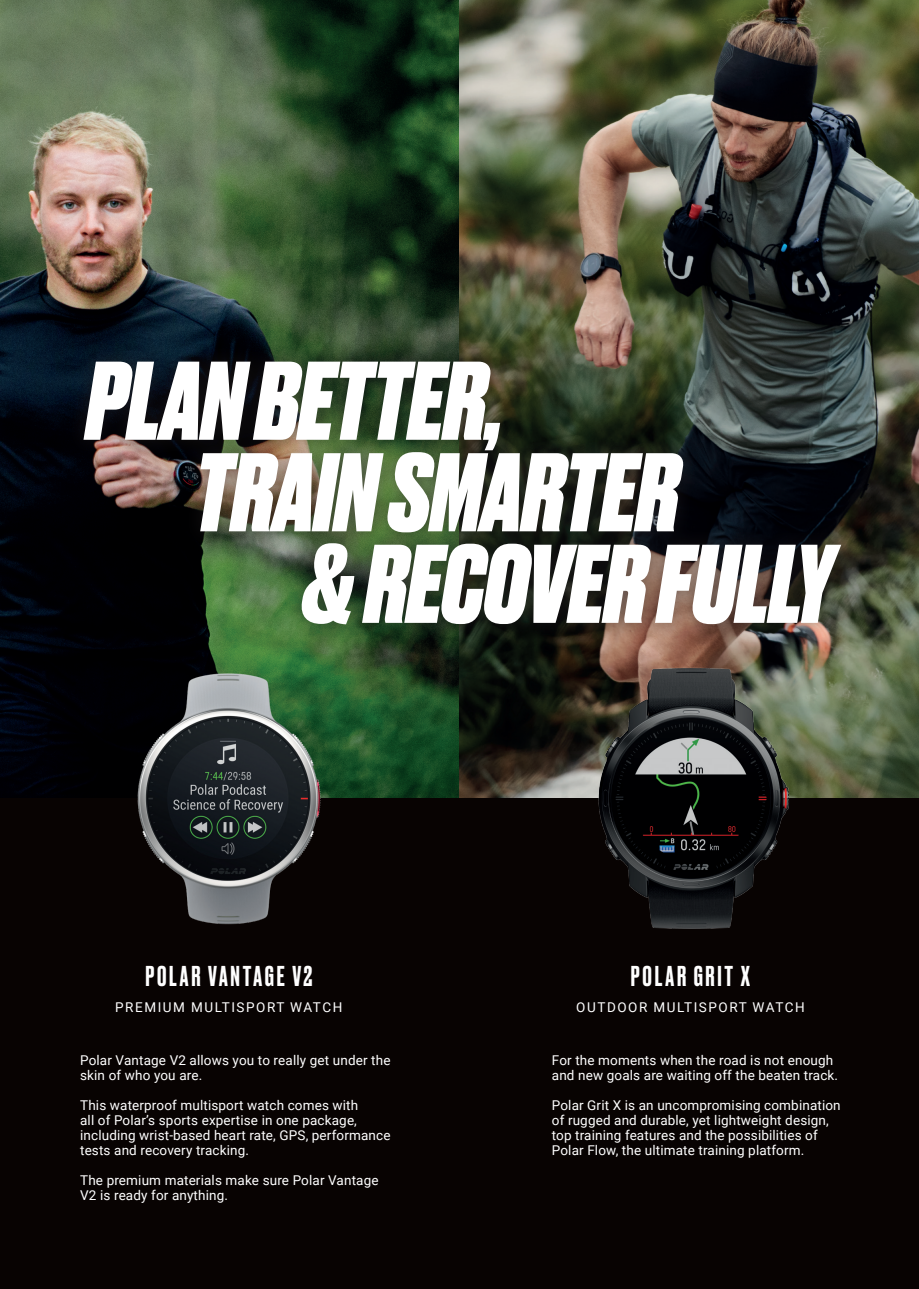
<style>
.page{position:relative;width:919px;height:1289px;background:#fff}
.page>*{position:absolute;margin:0;border:0;box-sizing:border-box;transform-origin:0 0}
.t1{font:italic 800 105px "Druk Cy";color:#fff}
.Product_name{font:500 27px "Druk";letter-spacing:.1em;color:#fff}
.Body{font:13.5px/15px "Roboto";letter-spacing:.01em;color:#fff}
.Product_description{font:13.5px "Roboto";letter-spacing:.115em;color:#fff}
</style>
<div class="page">
<div style="left:0;top:797px;width:918px;height:491px;background:#080302"></div>
<img style="left:0;top:0;width:459px;height:797px">
<img style="left:459px;top:0;width:459px;height:797px">
<div style="left:66px;top:342px;width:792px;height:300px;background:#231f20;opacity:.6"></div>
<img style="left:126px;top:668px;width:206px;height:257px">
<img style="left:575px;top:653px;width:229px;height:276px">
<p class="t1" style="left:86px;top:328px;width:418px">PLAN BETTER,</p>
<p class="t1" style="left:194px;top:419px;width:486px">TRAIN SMARTER</p>
<p class="t1" style="left:302px;top:511px;width:531px">&amp; RECOVER FULLY</p>
<p class="Product_name" style="left:145px;top:957px;width:169px">POLAR VANTAGE V2</p>
<p class="Product_description" style="left:115px;top:998px;width:229px">PREMIUM MULTISPORT WATCH</p>
<p class="Body" style="left:80px;top:1052px;width:312px">Polar Vantage V2 allows you to really get under the skin of who you are.</p>
<p class="Body" style="left:80px;top:1097px;width:312px">This waterproof multisport watch comes with<br>all of Polar’s sports expertise in one package, including wrist-based heart rate, GPS, performance tests and recovery tracking.</p>
<p class="Body" style="left:80px;top:1172px;width:300px">The premium materials make sure Polar Vantage<br>V2 is ready for anything.</p>
<p class="Product_name" style="left:631px;top:957px;width:121px">POLAR GRIT X</p>
<p class="Product_description" style="left:576px;top:998px;width:230px">OUTDOOR MULTISPORT WATCH</p>
<p class="Body" style="left:552px;top:1052px;width:288px">For the moments when the road is not enough and new goals are waiting off the beaten track.</p>
<p class="Body" style="left:552px;top:1097px;width:290px">Polar Grit X is an uncompromising combination of rugged and durable, yet lightweight design, top training features and the possibilities of Polar Flow, the ultimate training platform.</p>
</div>
